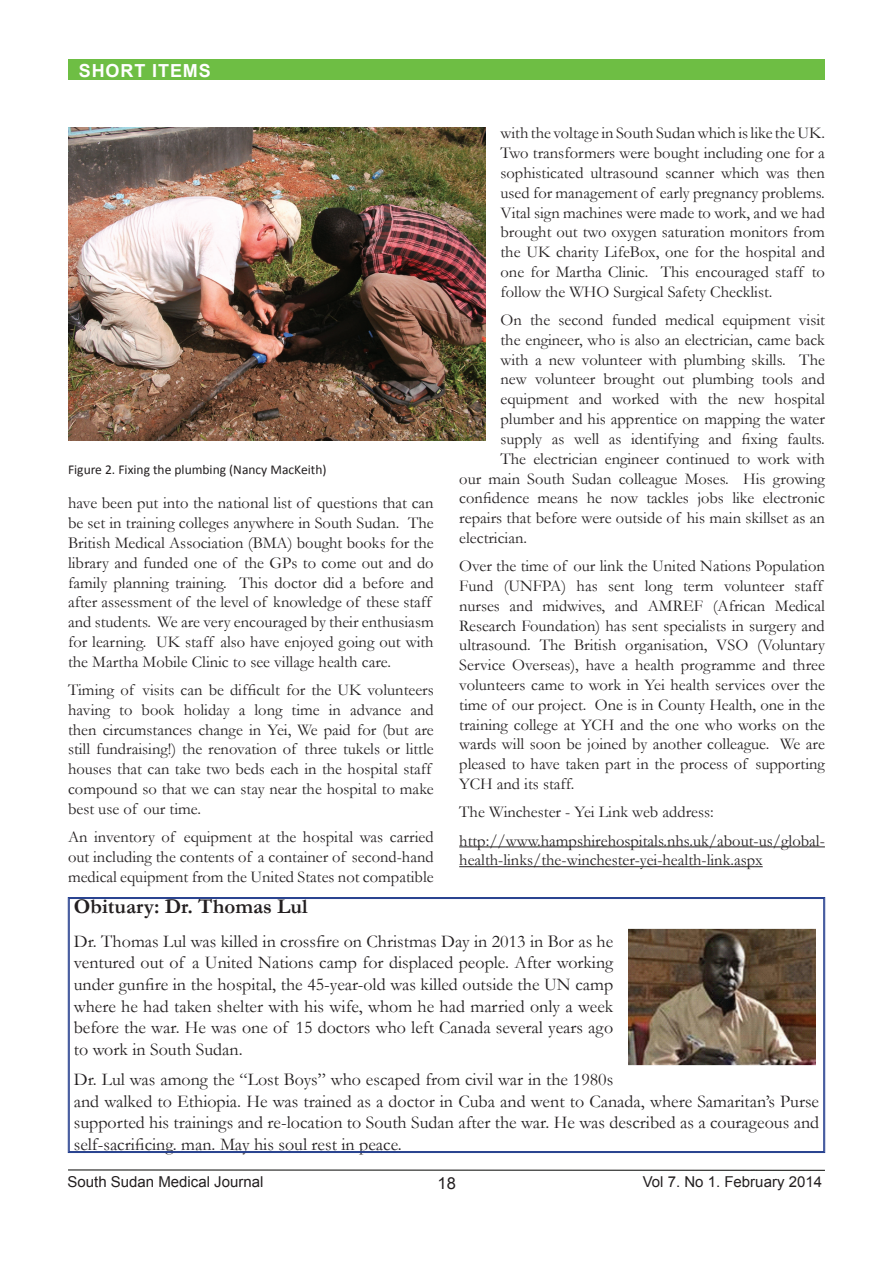
<style>
.page{position:relative;width:893px;height:1263px;background:#fff}
.page>*{position:absolute;margin:0;border:0;box-sizing:border-box;transform-origin:0 0}
.t1{font:700 21px "Garamond";color:#231f20}
.t2{font:18px/21.6px "Garamond";color:#231f20;text-align:justify}
.t3{font:700 18px "Arial";letter-spacing:.05em;color:#fff}
.t4{font:16.5px/19.8px "Garamond";color:#231f20}
.t5{font:16.5px "Arial";color:#231f20}
.t6{font:15px "Arial";color:#231f20}
.t7{font:13.5px "Calibri";color:#231f20}
</style>
<div class="page">
<hr style="left:68px;top:1169px;width:757px;height:2px;background:#040503">
<div style="left:68px;top:60px;width:757px;height:20px;background:#6ebe44"></div>
<hr style="left:459px;top:846px;width:366px;height:1px;background:#231f20">
<hr style="left:459px;top:866px;width:304px;height:1px;background:#231f20">
<img style="left:68px;top:128px;width:418px;height:313px">
<svg style="left:68px;top:897px;width:757px;height:256px"></svg>
<div style="left:69px;top:898px;width:755px;height:254px;border:1px solid #253f8e"></div>
<img style="left:629px;top:929px;width:186px;height:136px">
<p class="t3" style="left:79px;top:58px;width:41px">SHORT</p>
<p class="t3" style="left:152px;top:58px;width:60px">ITEMS</p>
<p class="t7" style="left:68px;top:462px;width:260px">Figure 2. Fixing the plumbing (Nancy MacKeith)</p>
<p class="t4" style="left:68px;top:493px;width:367px">have been put into the national list of questions that can be set in training colleges anywhere in South Sudan. The British Medical Association (BMA) bought books for the library and funded one of the GPs to come out and do family planning training. This doctor did a before and after assessment of the level of knowledge of these staff and students. We are very encouraged by their enthusiasm for learning. UK staff also have enjoyed going out with the Martha Mobile Clinic to see village health care.</p>
<p class="t4" style="left:68px;top:679px;width:367px">Timing of visits can be difficult for the UK volunteers having to book holiday a long time in advance and then circumstances change in Yei, We paid for (but are still fundraising!) the renovation of three tukels or little houses that can take two beds each in the hospital staff compound so that we can stay near the hospital to make best use of our time.</p>
<p class="t4" style="left:68px;top:827px;width:367px;text-align:justify">An inventory of equipment at the hospital was carried out including the contents of a container of second-hand medical equipment from the United States not compatible</p>
<p class="t4" style="left:500px;top:123px;width:326px;text-align:justify">with the voltage in South Sudan which is like the UK.<br>Two transformers were bought including one for a sophisticated ultrasound scanner which was then used for management of early pregnancy problems.<br>Vital sign machines were made to work, and we had brought out two oxygen saturation monitors from the UK charity LifeBox, one for the hospital and one for Martha Clinic. This encouraged staff to follow the WHO Surgical Safety Checklist.</p>
<p class="t4" style="left:500px;top:310px;width:326px">On the second funded medical equipment visit</p>
<p class="t4" style="left:500px;top:329px;width:326px">the engineer, who is also an electrician, came back</p>
<p class="t4" style="left:500px;top:349px;width:326px">with a new volunteer with plumbing skills. The</p>
<p class="t4" style="left:500px;top:369px;width:326px">new volunteer brought out plumbing tools and</p>
<p class="t4" style="left:500px;top:389px;width:326px">equipment and worked with the new hospital</p>
<p class="t4" style="left:500px;top:409px;width:326px">plumber and his apprentice on mapping the water</p>
<p class="t4" style="left:500px;top:428px;width:326px">supply as well as identifying and fixing faults.</p>
<p class="t4" style="left:500px;top:448px;width:326px">The electrician engineer continued to work with</p>
<p class="t4" style="left:459px;top:468px;width:367px">our main South Sudan colleague Moses. His growing</p>
<p class="t4" style="left:459px;top:488px;width:367px">confidence means he now tackles jobs like electronic</p>
<p class="t4" style="left:459px;top:508px;width:367px">repairs that before were outside of his main skillset as an</p>
<p class="t4" style="left:459px;top:527px;width:69px">electrician.</p>
<p class="t4" style="left:459px;top:556px;width:367px">Over the time of our link the United Nations Population Fund (UNFPA) has sent long term volunteer staff nurses and midwives, and AMREF (African Medical Research Foundation) has sent specialists in surgery and ultrasound. The British organisation, VSO (Voluntary Service Overseas), have a health programme and three volunteers came to work in Yei health services over the time of our project. One is in County Health, one in the training college at YCH and the one who works on the wards will soon be joined by another colleague. We are pleased to have taken part in the process of supporting YCH and its staff.</p>
<p class="t4" style="left:459px;top:797px;width:367px;line-height:28.3px">The Winchester - Yei Link web address: http://www.hampshirehospitals.nhs.uk/about-us/global-</p>
<p class="t4" style="left:459px;top:850px;width:305px">health-links/the-winchester-yei-health-link.aspx</p>
<p class="t1" style="left:74px;top:891px;width:235px">Obituary: Dr. Thomas Lul</p>
<p class="t2" style="left:74px;top:930px;width:541px">Dr. Thomas Lul was killed in crossfire on Christmas Day in 2013 in Bor as he ventured out of a United Nations camp for displaced people. After working under gunfire in the hospital, the 45-year-old was killed outside the UN camp where he had taken shelter with his wife, whom he had married only a week before the war. He was one of 15 doctors who left Canada several years ago to work in South Sudan.</p>
<p class="t2" style="left:74px;top:1068px;width:747px;text-align:left">Dr. Lul was among the “Lost Boys” who escaped from civil war in the 1980s<br>and walked to Ethiopia. He was trained as a doctor in Cuba and went to Canada, where Samaritan’s Purse supported his trainings and re-location to South Sudan after the war. He was described as a courageous and self-sacrificing. man. May his soul rest in peace.</p>
<p class="t6" style="left:68px;top:1172px;width:197px">South Sudan Medical Journal</p>
<p class="t6" style="left:643px;top:1172px;width:181px">Vol 7. No 1. February 2014</p>
<p class="t5" style="left:438px;top:1172px;width:20px">18</p>
</div>
